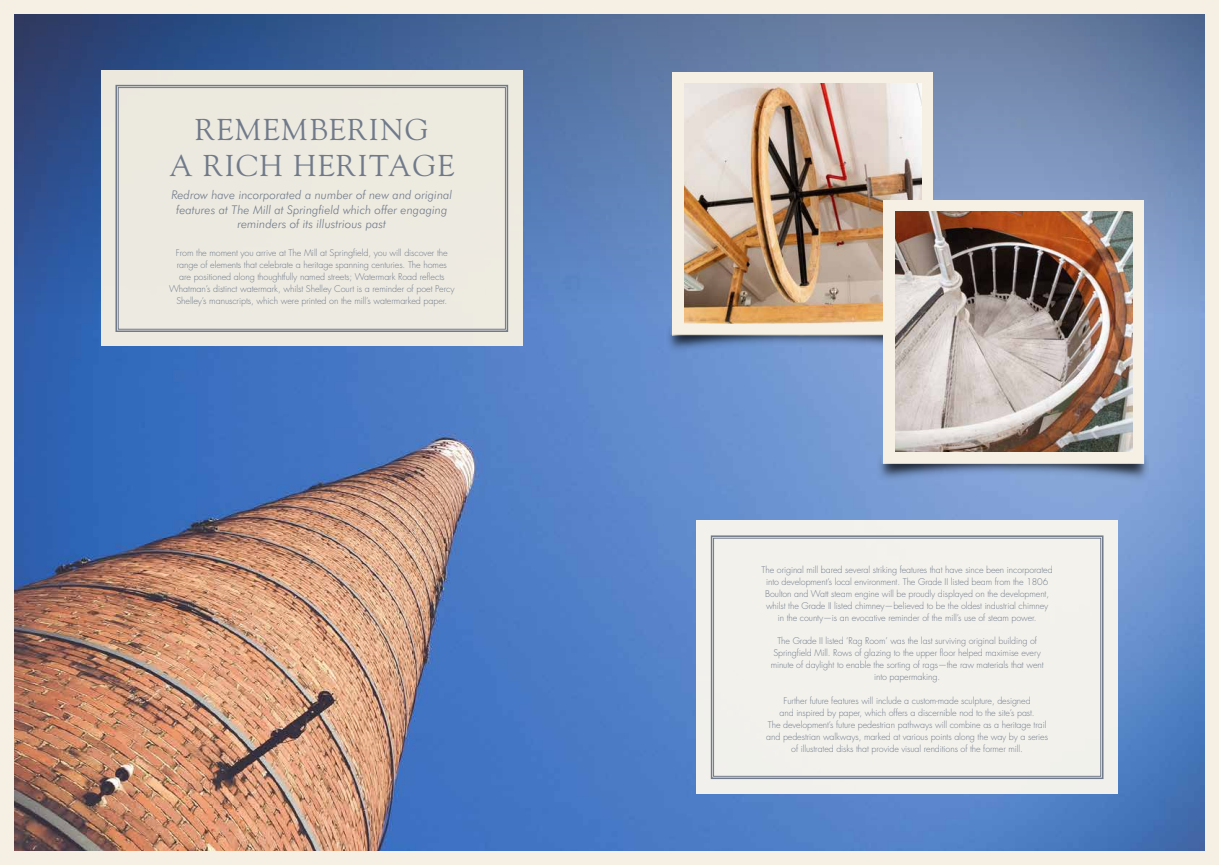
<style>
.page{position:relative;width:1219px;height:865px;background:#f5f0e3}
.page>*{position:absolute;margin:0;border:0;box-sizing:border-box;transform-origin:0 0}
.t1{font:30px/36px "Goudy";letter-spacing:.05em;color:#707a8a;text-align:center}
.t2{font:italic 300 12px/14.4px "Futura BT";color:#707a8a;text-align:center}
.t3{font:300 9px/12px "Futura";letter-spacing:-.01em;color:#707a8a;text-align:center}
</style>
<div class="page">
<img style="left:14px;top:315px;width:1191px;height:535px">
<svg style="left:14px;top:14px;width:1191px;height:301px;background:#5875a6"></svg>
<div style="left:673px;top:72px;width:260px;height:263px;background:#f5f0e3"></div>
<img style="left:684px;top:84px;width:237px;height:239px">
<img style="left:666px;top:327px;width:218px;height:27px">
<div style="left:884px;top:200px;width:260px;height:263px;background:#f5f0e3"></div>
<img style="left:895px;top:212px;width:237px;height:239px">
<img style="left:877px;top:455px;width:271px;height:27px">
<div style="left:101px;top:71px;width:421px;height:275px;background:#edeae0"></div>
<svg style="left:115px;top:84px;width:394px;height:248px"></svg>
<div style="left:118px;top:87px;width:388px;height:242px;border:1px solid #707a8a"></div>
<div style="left:697px;top:520px;width:421px;height:274px;background:#f2f1ec"></div>
<svg style="left:710px;top:535px;width:394px;height:244px"></svg>
<div style="left:713px;top:538px;width:388px;height:238px;border:1px solid #707a8a"></div>
<h1 class="t1" style="left:169px;top:111px;width:286px">REMEMBERING<br>A RICH HERITAGE</h1>
<h2 class="t2" style="left:171px;top:188px;width:282px">Redrow have incorporated a number of new and original features at The Mill at Springfield which offer engaging reminders of its illustrious past</h2>
<p class="t3" style="left:169px;top:247px;width:287px">From the moment you arrive at The Mill at Springfield, you will discover the range of elements that celebrate a heritage spanning centuries. The homes<br>are positioned along thoughtfully named streets; Watermark Road reflects Whatman’s distinct watermark, whilst Shelley Court is a reminder of poet Percy Shelley’s manuscripts, which were printed on the mill’s watermarked paper.</p>
<p class="t3" style="left:762px;top:564px;width:293px">The original mill bared several striking features that have since been incorporated into development’s local environment. The Grade II listed beam from the 1806<br>Boulton and Watt steam engine will be proudly displayed on the development, whilst the Grade II listed chimney—believed to be the oldest industrial chimney<br>in the county—is an evocative reminder of the mill’s use of steam power.</p>
<p class="t3" style="left:771px;top:635px;width:274px">The Grade II listed ‘Rag Room’ was the last surviving original building of Springfield Mill. Rows of glazing to the upper floor helped maximise every minute of daylight to enable the sorting of rags—the raw materials that went into papermaking.</p>
<p class="t3" style="left:766px;top:694px;width:283px">Further future features will include a custom-made sculpture, designed<br>and inspired by paper, which offers a discernible nod to the site’s past.<br>The development’s future pedestrian pathways will combine as a heritage trail and pedestrian walkways, marked at various points along the way by a series of illustrated disks that provide visual renditions of the former mill.</p>
</div>
